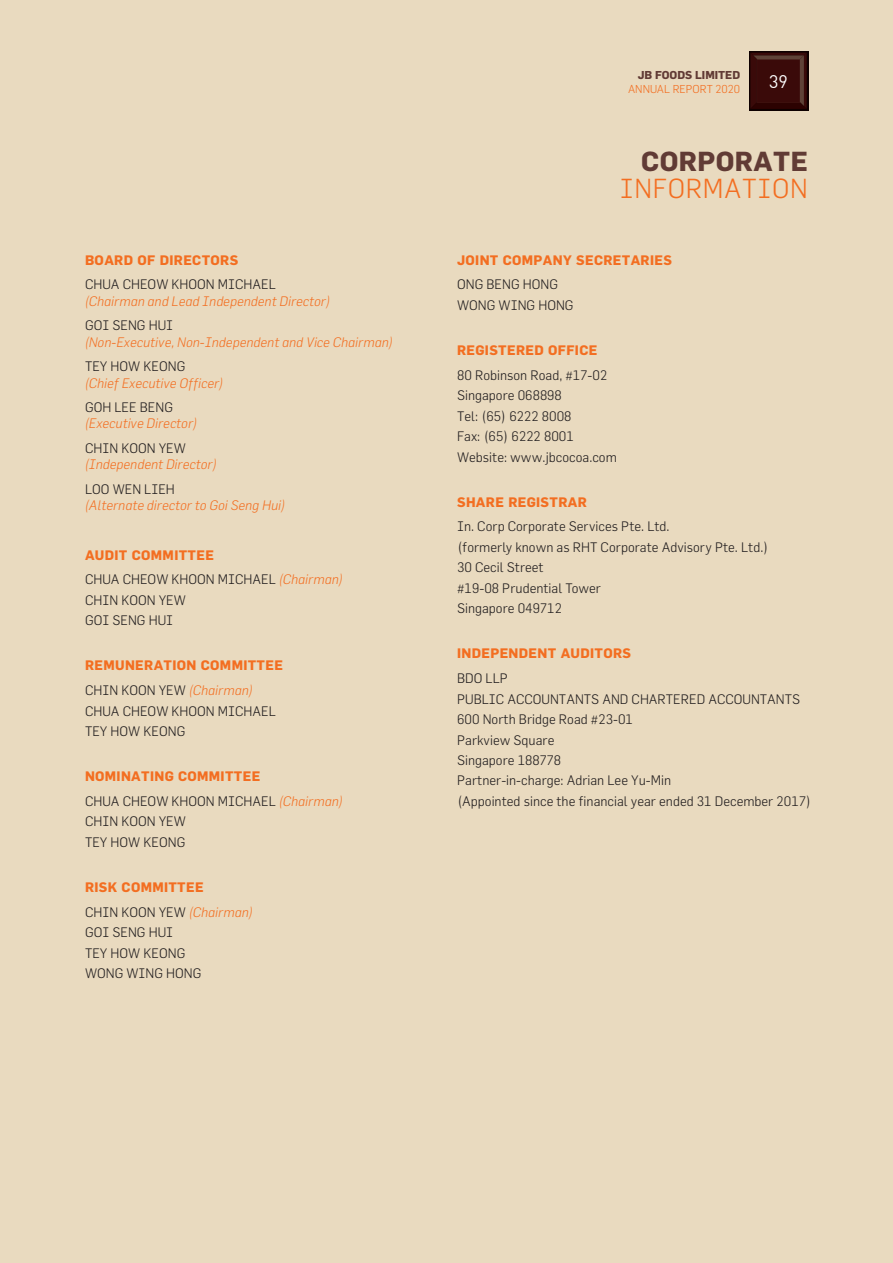
<style>
.page{position:relative;width:893px;height:1263px;background:#e9dabf}
.page>*{position:absolute;margin:0;border:0;box-sizing:border-box;transform-origin:0 0}
.t1{font:300 27px "Flama";letter-spacing:.025em;color:#f36e21}
.t2{font:700 27px "Flama";letter-spacing:.015em;color:#613b35}
.t3{font:18px "DIN";color:#fff}
.t4{font:300 13.5px "Flama";color:#231f20}
.t5{font:italic 300 13.5px/16.2px "Flama";color:#f36e21}
._02_E_Subheading_Bod{font:700 13.5px "Flama";letter-spacing:.025em;color:#f36e21}
.t6{font:300 11.25px "Flama";color:#f36e21}
.t7{font:700 11.25px "Flama";color:#613b35}
.s1{font-style:normal;color:#231f20}
.s2{font-style:italic;color:#f36e21}
</style>
<div class="page">
<div style="left:749px;top:51px;width:59px;height:60px;background:#0e0000"></div>
<svg style="left:750px;top:53px;width:57px;height:56px;background:#3c0f0d"></svg>
<p class="_02_E_Subheading_Bod" style="left:85px;top:252px;width:155px">BOARD OF DIRECTORS</p>
<p class="t5" style="left:85px;top:276px;width:246px"><span class="s1">CHUA CHEOW KHOON MICHAEL </span>(Chairman and Lead Independent Director)</p>
<p class="t5" style="left:85px;top:317px;width:309px"><span class="s1">GOI SENG HUI<br></span>(Non-Executive, Non-Independent and Vice Chairman)</p>
<p class="t5" style="left:85px;top:358px;width:139px"><span class="s1">TEY HOW KEONG<br></span>(Chief Executive Officer)</p>
<p class="t5" style="left:85px;top:399px;width:113px"><span class="s1">GOH LEE BENG </span>(Executive Director)</p>
<p class="t5" style="left:85px;top:440px;width:133px"><span class="s1">CHIN KOON YEW </span>(Independent Director)</p>
<p class="t5" style="left:85px;top:481px;width:201px"><span class="s1">LOO WEN LIEH<br></span>(Alternate director to Goi Seng Hui)</p>
<p class="_02_E_Subheading_Bod" style="left:85px;top:547px;width:130px">AUDIT COMMITTEE</p>
<p class="t4" style="left:85px;top:571px;width:259px">CHUA CHEOW KHOON MICHAEL <span class="s2">(Chairman)</span></p>
<p class="t4" style="left:85px;top:592px;width:102px">CHIN KOON YEW</p>
<p class="t4" style="left:85px;top:612px;width:90px">GOI SENG HUI</p>
<p class="_02_E_Subheading_Bod" style="left:85px;top:657px;width:199px">REMUNERATION COMMITTEE</p>
<p class="t4" style="left:85px;top:682px;width:169px">CHIN KOON YEW <span class="s2">(Chairman)</span></p>
<p class="t4" style="left:85px;top:703px;width:192px">CHUA CHEOW KHOON MICHAEL</p>
<p class="t4" style="left:85px;top:723px;width:102px">TEY HOW KEONG</p>
<p class="_02_E_Subheading_Bod" style="left:85px;top:768px;width:177px">NOMINATING COMMITTEE</p>
<p class="t4" style="left:85px;top:793px;width:259px">CHUA CHEOW KHOON MICHAEL <span class="s2">(Chairman)</span></p>
<p class="t4" style="left:85px;top:813px;width:102px">CHIN KOON YEW</p>
<p class="t4" style="left:85px;top:834px;width:102px">TEY HOW KEONG</p>
<p class="_02_E_Subheading_Bod" style="left:85px;top:879px;width:120px">RISK COMMITTEE</p>
<p class="t4" style="left:85px;top:904px;width:169px">CHIN KOON YEW <span class="s2">(Chairman)</span></p>
<p class="t4" style="left:85px;top:924px;width:90px">GOI SENG HUI</p>
<p class="t4" style="left:85px;top:945px;width:102px">TEY HOW KEONG</p>
<p class="t4" style="left:85px;top:965px;width:118px">WONG WING HONG</p>
<p class="t7" style="left:638px;top:68px;width:104px">JB FOODS LIMITED</p>
<p class="t6" style="left:628px;top:82px;width:114px">ANNUAL REPORT 2020</p>
<p class="t3" style="left:769px;top:73px;width:20px">39</p>
<h1 class="t2" style="left:641px;top:145px;width:168px">CORPORATE</h1>
<h1 class="t1" style="left:620px;top:172px;width:189px">INFORMATION</h1>
<p class="_02_E_Subheading_Bod" style="left:457px;top:252px;width:216px">JOINT COMPANY SECRETARIES</p>
<p class="t4" style="left:457px;top:277px;width:102px">ONG BENG HONG</p>
<p class="t4" style="left:457px;top:297px;width:118px">WONG WING HONG</p>
<p class="_02_E_Subheading_Bod" style="left:457px;top:342px;width:142px">REGISTERED OFFICE</p>
<p class="t4" style="left:457px;top:367px;width:152px">80 Robinson Road, #17-02</p>
<p class="t4" style="left:457px;top:387px;width:106px">Singapore 068898</p>
<p class="t4" style="left:457px;top:408px;width:116px">Tel: (65) 6222 8008</p>
<p class="t4" style="left:457px;top:428px;width:118px">Fax: (65) 6222 8001</p>
<p class="t4" style="left:457px;top:449px;width:161px">Website: www.jbcocoa.com</p>
<p class="_02_E_Subheading_Bod" style="left:457px;top:494px;width:131px">SHARE REGISTRAR</p>
<p class="t4" style="left:457px;top:519px;width:214px">In. Corp Corporate Services Pte. Ltd.</p>
<p class="t4" style="left:457px;top:539px;width:313px">(formerly known as RHT Corporate Advisory Pte. Ltd.)</p>
<p class="t4" style="left:457px;top:559px;width:88px">30 Cecil Street</p>
<p class="t4" style="left:457px;top:580px;width:145px">#19-08 Prudential Tower</p>
<p class="t4" style="left:457px;top:600px;width:106px">Singapore 049712</p>
<p class="_02_E_Subheading_Bod" style="left:457px;top:645px;width:176px">INDEPENDENT AUDITORS</p>
<p class="t4" style="left:457px;top:670px;width:52px">BDO LLP</p>
<p class="t4" style="left:457px;top:691px;width:345px">PUBLIC ACCOUNTANTS AND CHARTERED ACCOUNTANTS</p>
<p class="t4" style="left:457px;top:711px;width:177px">600 North Bridge Road #23-01</p>
<p class="t4" style="left:457px;top:732px;width:99px">Parkview Square</p>
<p class="t4" style="left:457px;top:752px;width:106px">Singapore 188778</p>
<p class="t4" style="left:457px;top:772px;width:216px">Partner-in-charge: Adrian Lee Yu-Min</p>
<p class="t4" style="left:457px;top:793px;width:356px">(Appointed since the financial year ended 31 December 2017)</p>
</div>
